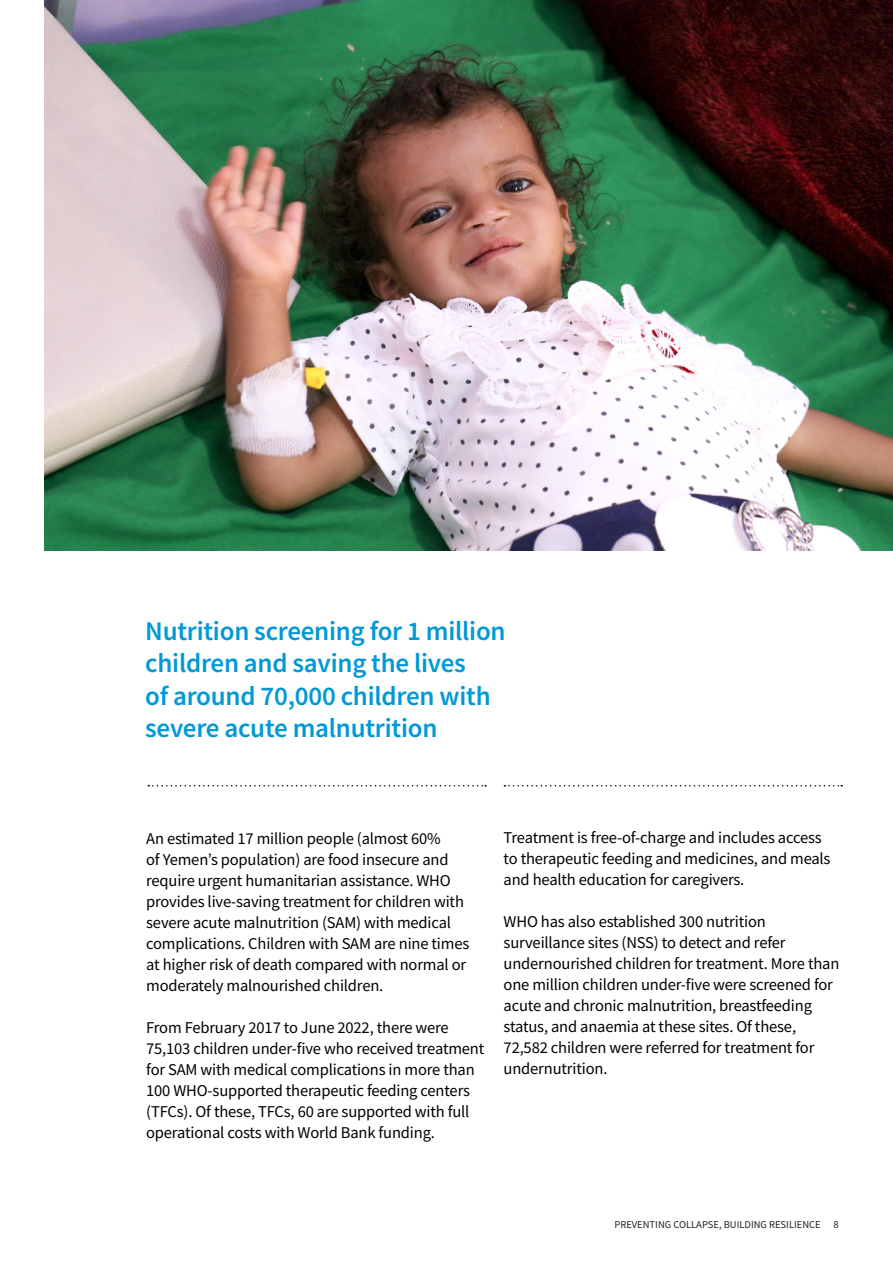
<style>
.page{position:relative;width:893px;height:1263px;background:#fff}
.page>*{position:absolute;margin:0;border:0;box-sizing:border-box;transform-origin:0 0}
.t1{font:600 27px/32.4px "Source Sans Pro";letter-spacing:-.01em;color:#0099d6}
.t2{font:16.5px/21px "Source Sans Pro";letter-spacing:-.01em;color:#000001}
.t3{font:10.5px "Source Sans Pro";color:#231f20}
</style>
<div class="page">
<svg style="left:148px;top:785px;width:338px;height:1px"></svg>
<svg style="left:504px;top:785px;width:338px;height:1px"></svg>
<img style="left:45px;top:0;width:848px;height:551px">
<p class="t1" style="left:145px;top:614px;width:362px">Nutrition screening for 1 million children and saving the lives<br>of around 70,000 children with severe acute malnutrition</p>
<p class="t2" style="left:146px;top:828px;width:325px">An estimated 17 million people (almost 60%<br>of Yemen’s population) are food insecure and require urgent humanitarian assistance. WHO provides live-saving treatment for children with severe acute malnutrition (SAM) with medical complications. Children with SAM are nine times at higher risk of death compared with normal or moderately malnourished children.</p>
<p class="t2" style="left:146px;top:1017px;width:340px">From February 2017 to June 2022, there were 75,103 children under-five who received treatment for SAM with medical complications in more than 100 WHO-supported therapeutic feeding centers (TFCs). Of these, TFCs, 60 are supported with full operational costs with World Bank funding.</p>
<p class="t2" style="left:504px;top:826px;width:328px">Treatment is free-of-charge and includes access to therapeutic feeding and medicines, and meals and health education for caregivers.</p>
<p class="t2" style="left:504px;top:910px;width:337px">WHO has also established 300 nutrition surveillance sites (NSS) to detect and refer undernourished children for treatment. More than one million children under-five were screened for acute and chronic malnutrition, breastfeeding status, and anaemia at these sites. Of these, 72,582 children were referred for treatment for undernutrition.</p>
<p class="t3" style="left:614px;top:1218px;width:226px">PREVENTING COLLAPSE, BUILDING RESILIENCE 8</p>
</div>
